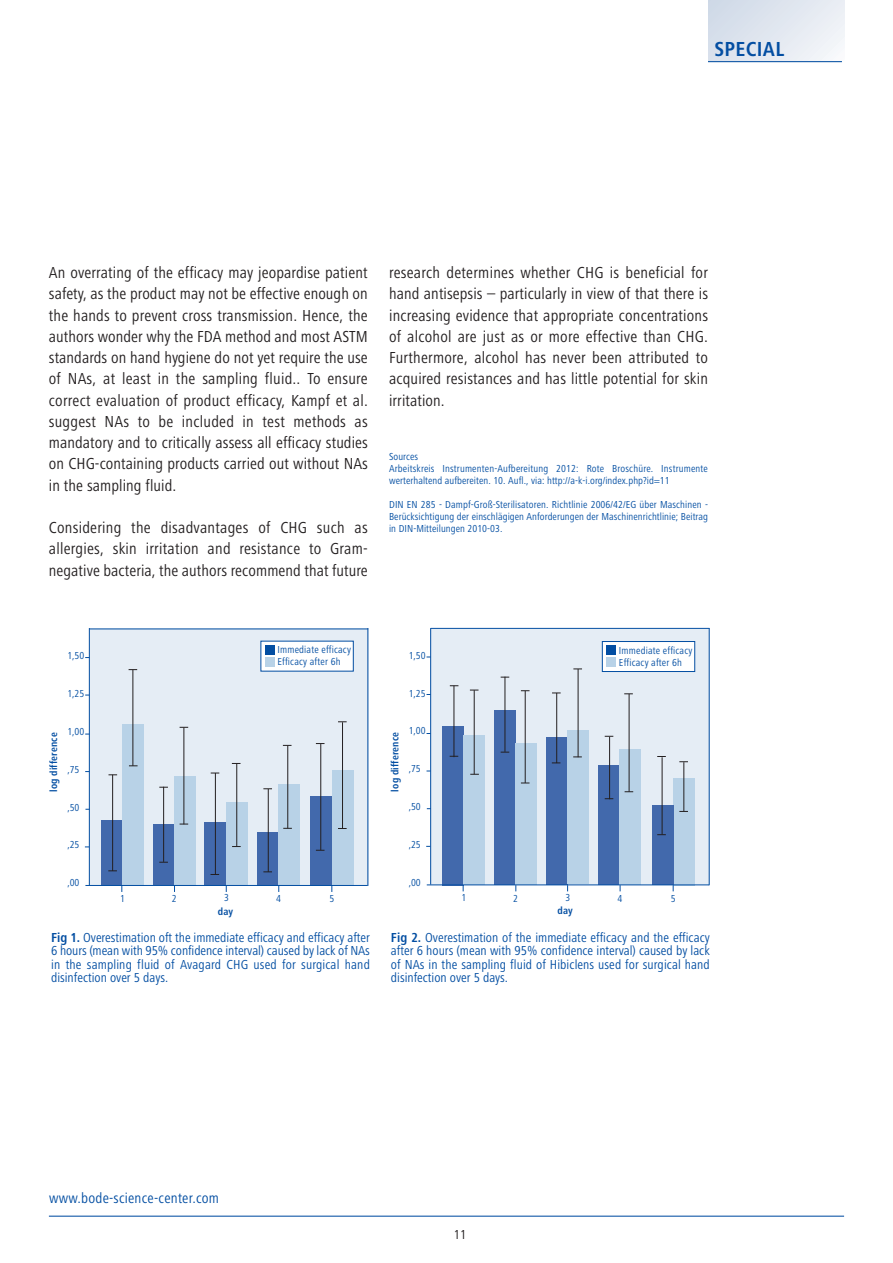
<style>
.page{position:relative;width:893px;height:1263px;background:#fff}
.page>*{position:absolute;margin:0;border:0;box-sizing:border-box;transform-origin:0 0}
.t1{font:700 21px "Hartmann";letter-spacing:.015em;color:#034ea2}
.t2{font:16.5px/21.3px "Hartmann";letter-spacing:.005em;color:#231f20;text-align:justify}
.t3{font:15px "Hartmann";letter-spacing:.015em;color:#034ea2}
.t4{font:13.5px/13.5px "Hartmann";letter-spacing:.005em;color:#034ea2;text-align:justify}
.t5{font:13.5px "Hartmann";color:#231f20}
.t6{font:10.5px/12px "Hartmann";letter-spacing:.015em;color:#034ea2}
.t7{font:700 10.5px "Hartmann";letter-spacing:.015em;color:#034ea2}
.s1{font-weight:700}
</style>
<div class="page">
<div style="left:708px;top:0;width:136px;height:62px;background:linear-gradient(to right,#d3dce9,#f1f4f8)"></div>
<hr style="left:49px;top:1215px;width:795px;height:2px;background:#034ea2">
<hr style="left:708px;top:61px;width:134px;height:1px;background:#034ea2">
<div style="left:89px;top:628px;width:280px;height:257px;background:#e5edf5"></div>
<hr style="left:89px;top:628px;width:279px;height:1px;background:#034ea2">
<div style="left:101px;top:820px;width:22px;height:66px;background:#4269ac"></div>
<div style="left:205px;top:822px;width:21px;height:64px;background:#4269ac"></div>
<div style="left:257px;top:832px;width:22px;height:54px;background:#4269ac"></div>
<div style="left:153px;top:824px;width:21px;height:61px;background:#4269ac"></div>
<div style="left:122px;top:724px;width:21px;height:162px;background:#b8d2e7"></div>
<div style="left:174px;top:776px;width:22px;height:110px;background:#b8d2e7"></div>
<div style="left:226px;top:802px;width:21px;height:83px;background:#b8d2e7"></div>
<div style="left:278px;top:784px;width:22px;height:102px;background:#b8d2e7"></div>
<div style="left:332px;top:770px;width:21px;height:116px;background:#b8d2e7"></div>
<div style="left:311px;top:796px;width:21px;height:90px;background:#4269ac"></div>
<hr style="left:89px;top:628px;width:1px;height:257px;background:#034ea2">
<hr style="left:367px;top:628px;width:1px;height:258px;background:#034ea2">
<hr style="left:85px;top:885px;width:283px;height:1px;background:#034ea2">
<hr style="left:112px;top:775px;width:1px;height:96px;background:#231f20">
<hr style="left:132px;top:670px;width:1px;height:96px;background:#231f20">
<hr style="left:163px;top:787px;width:1px;height:75px;background:#231f20">
<hr style="left:183px;top:727px;width:1px;height:97px;background:#231f20">
<hr style="left:215px;top:773px;width:1px;height:101px;background:#231f20">
<hr style="left:236px;top:763px;width:1px;height:83px;background:#231f20">
<hr style="left:268px;top:789px;width:1px;height:83px;background:#231f20">
<hr style="left:287px;top:745px;width:1px;height:83px;background:#231f20">
<hr style="left:320px;top:744px;width:1px;height:106px;background:#231f20">
<hr style="left:342px;top:722px;width:1px;height:106px;background:#231f20">
<div style="left:431px;top:629px;width:279px;height:255px;background:#e5edf5"></div>
<hr style="left:431px;top:628px;width:278px;height:1px;background:#034ea2">
<div style="left:443px;top:726px;width:21px;height:159px;background:#4269ac"></div>
<div style="left:546px;top:738px;width:21px;height:147px;background:#4269ac"></div>
<div style="left:599px;top:765px;width:21px;height:120px;background:#4269ac"></div>
<div style="left:494px;top:710px;width:22px;height:174px;background:#4269ac"></div>
<div style="left:463px;top:735px;width:21px;height:150px;background:#b8d2e7"></div>
<div style="left:516px;top:743px;width:21px;height:142px;background:#b8d2e7"></div>
<div style="left:567px;top:730px;width:22px;height:154px;background:#b8d2e7"></div>
<div style="left:620px;top:749px;width:21px;height:136px;background:#b8d2e7"></div>
<div style="left:673px;top:778px;width:21px;height:107px;background:#b8d2e7"></div>
<div style="left:652px;top:805px;width:21px;height:80px;background:#4269ac"></div>
<hr style="left:430px;top:628px;width:1px;height:256px;background:#034ea2">
<hr style="left:709px;top:628px;width:1px;height:257px;background:#034ea2">
<hr style="left:427px;top:884px;width:282px;height:1px;background:#034ea2">
<hr style="left:454px;top:686px;width:1px;height:71px;background:#231f20">
<hr style="left:474px;top:690px;width:1px;height:84px;background:#231f20">
<hr style="left:505px;top:677px;width:1px;height:75px;background:#231f20">
<hr style="left:525px;top:691px;width:1px;height:92px;background:#231f20">
<hr style="left:556px;top:693px;width:1px;height:70px;background:#231f20">
<hr style="left:578px;top:669px;width:1px;height:88px;background:#231f20">
<hr style="left:609px;top:737px;width:1px;height:62px;background:#231f20">
<hr style="left:629px;top:694px;width:1px;height:98px;background:#231f20">
<hr style="left:662px;top:757px;width:1px;height:77px;background:#231f20">
<hr style="left:683px;top:762px;width:1px;height:49px;background:#231f20">
<div style="left:603px;top:642px;width:91px;height:29px;background:#fff"></div>
<div style="left:602px;top:641px;width:93px;height:31px;border:1px solid #034ea2"></div>
<div style="left:606px;top:645px;width:10px;height:10px;background:#034ea2"></div>
<div style="left:606px;top:657px;width:10px;height:10px;background:#b8d2e7"></div>
<div style="left:261px;top:641px;width:92px;height:30px;background:#fff"></div>
<div style="left:265px;top:645px;width:9px;height:10px;background:#034ea2"></div>
<div style="left:265px;top:657px;width:9px;height:10px;background:#b8d2e7"></div>
<p class="t1" style="left:714px;top:40px;width:71px">SPECIAL</p>
<p class="t2" style="left:49px;top:263px;width:320px">An overrating of the efficacy may jeopardise patient safety, as the product may not be effective enough on the hands to prevent cross transmission. Hence, the authors wonder why the FDA method and most ASTM standards on hand hygiene do not yet require the use of NAs, at least in the sampling fluid.. To ensure correct evaluation of product efficacy, Kampf et al. suggest NAs to be included in test methods as mandatory and to critically assess all efficacy studies on CHG-containing products carried out without NAs in the sampling fluid.</p>
<p class="t2" style="left:49px;top:518px;width:320px">Considering the disadvantages of CHG such as allergies, skin irritation and resistance to Gram&shy;negative bacteria, the authors recommend that future</p>
<p class="t2" style="left:389px;top:263px;width:320px">research determines whether CHG is beneficial for hand antisepsis – particularly in view of that there is increasing evidence that appropriate concentrations of alcohol are just as or more effective than CHG.<br>Furthermore, alcohol has never been attributed to acquired resistances and has little potential for skin irritation.</p>
<p class="t6" style="left:389px;top:452px;width:320px">Sources<br>Arbeitskreis Instrumenten-Aufbereitung 2012: Rote Broschüre. Instrumente werterhaltend aufbereiten. 10. Aufl., via: http://a-k-i.org/index.php?id=11</p>
<p class="t6" style="left:389px;top:500px;width:320px;text-align:justify">DIN EN 285 - Dampf-Groß-Sterilisatoren. Richtlinie 2006/42/EG über Maschinen - Berücksichtigung der einschlägigen Anforderungen der Maschinenrichtlinie; Beitrag in DIN-Mitteilungen 2010-03.</p>
<p class="t7" style="left:50px;top:792px;width:61px;rotate:-90deg">log difference</p>
<p class="t6" style="left:67px;top:651px;width:19px">1,50</p>
<p class="t6" style="left:67px;top:688px;width:19px">1,25</p>
<p class="t6" style="left:67px;top:726px;width:19px">1,00</p>
<p class="t6" style="left:67px;top:764px;width:14px">,75</p>
<p class="t6" style="left:67px;top:802px;width:14px">,50</p>
<p class="t6" style="left:67px;top:840px;width:14px">,25</p>
<p class="t6" style="left:67px;top:877px;width:14px">,00</p>
<p class="t6" style="left:278px;top:645px;width:75px">Immediate efficacy<br>Efficacy after 6h</p>
<p class="t6" style="left:120px;top:893px;width:6px">1</p>
<p class="t6" style="left:172px;top:894px;width:6px">2</p>
<p class="t6" style="left:224px;top:893px;width:6px">3</p>
<p class="t6" style="left:276px;top:894px;width:6px">4</p>
<p class="t6" style="left:330px;top:894px;width:6px">5</p>
<p class="t7" style="left:391px;top:791px;width:61px;rotate:-90deg">log difference</p>
<p class="t6" style="left:409px;top:650px;width:19px">1,50</p>
<p class="t6" style="left:409px;top:688px;width:19px">1,25</p>
<p class="t6" style="left:409px;top:726px;width:19px">1,00</p>
<p class="t6" style="left:409px;top:763px;width:14px">,75</p>
<p class="t6" style="left:409px;top:801px;width:14px">,50</p>
<p class="t6" style="left:409px;top:839px;width:14px">,25</p>
<p class="t6" style="left:409px;top:877px;width:14px">,00</p>
<p class="t6" style="left:619px;top:645px;width:75px">Immediate efficacy<br>Efficacy after 6h</p>
<p class="t6" style="left:461px;top:892px;width:6px">1</p>
<p class="t6" style="left:513px;top:893px;width:6px">2</p>
<p class="t6" style="left:565px;top:892px;width:6px">3</p>
<p class="t6" style="left:617px;top:893px;width:6px">4</p>
<p class="t6" style="left:671px;top:893px;width:6px">5</p>
<p class="t7" style="left:218px;top:908px;width:17px">day</p>
<p class="t7" style="left:557px;top:906px;width:17px">day</p>
<p class="t4" style="left:51px;top:932px;width:320px"><span class="s1">Fig 1.</span> Overestimation oft the immediate efficacy and efficacy after 6 hours (mean with 95% confidence interval) caused by lack of NAs in the sampling fluid of Avagard CHG used for surgical hand disinfection over 5 days.</p>
<p class="t4" style="left:391px;top:931px;width:320px"><span class="s1">Fig 2.</span> Overestimation of the immediate efficacy and the efficacy after 6 hours (mean with 95% confidence interval) caused by lack of NAs in the sampling fluid of Hibiclens used for surgical hand disinfection over 5 days.</p>
<p class="t3" style="left:49px;top:1192px;width:171px">www.bode-science-center.com</p>
<p class="t5" style="left:454px;top:1229px;width:14px">11</p>
</div>
